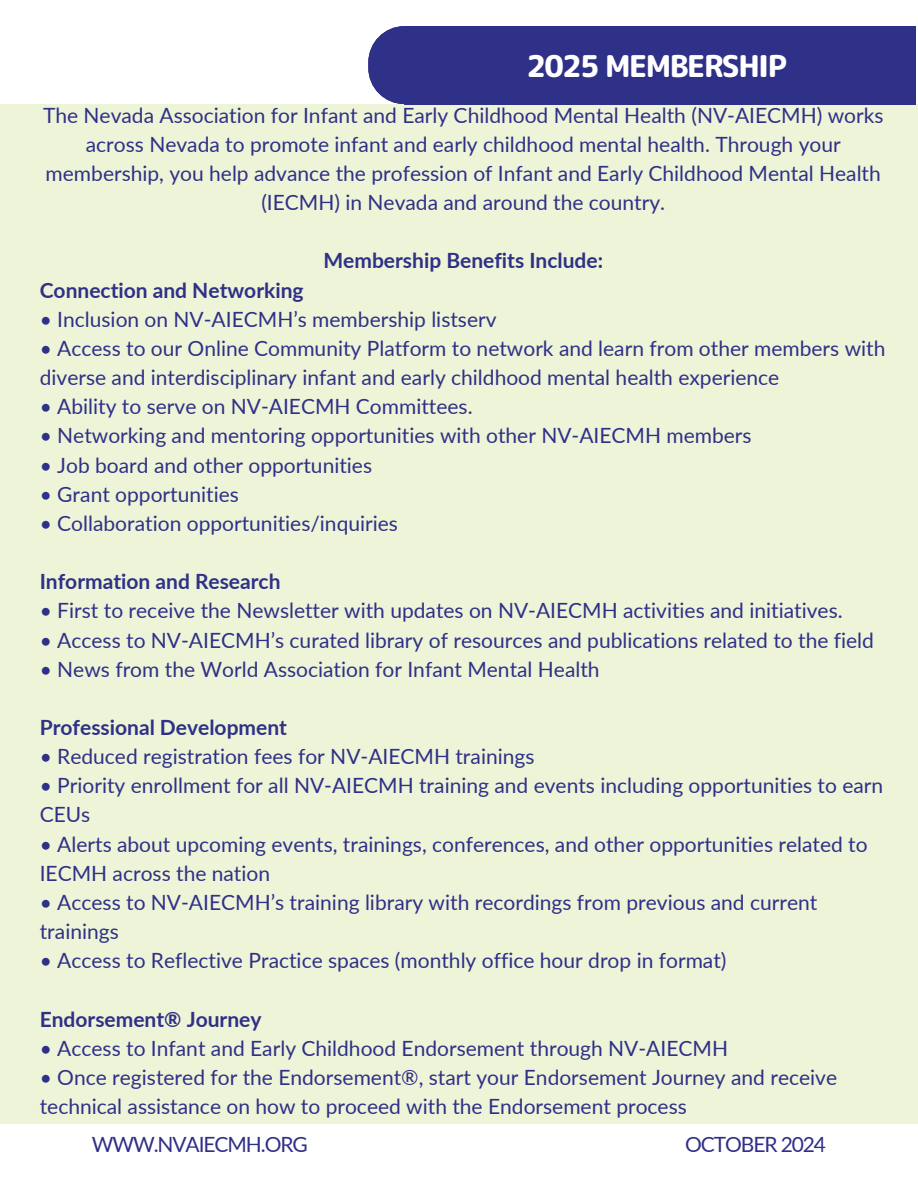
<style>
.page{position:relative;width:918px;height:1188px;background:#fff}
.page>*{position:absolute;margin:0;border:0;box-sizing:border-box;transform-origin:0 0}
.t1{font:800 30px "Rounded Mplus 1 c";letter-spacing:-.05em;color:#fff}
.t2{font:21px/29.1px "Lato";color:#2f3087}
.t3{font:700 21px "Lato";color:#2f3087}
.t4{font:21px "Lato";letter-spacing:-.05em;color:#2f3087}
</style>
<div class="page">
<div style="left:0;top:566px;width:917px;height:557px;background:#edf4d7"></div>
<div style="left:0;top:104px;width:917px;height:462px;background:#edf4d7"></div>
<svg style="left:368px;top:26px;width:37px;height:78px"></svg>
<div style="left:405px;top:26px;width:511px;height:78px;background:#2f3087"></div>
<h1 class="t1" style="left:526px;top:44px;width:262px">2025 MEMBERSHIP</h1>
<p class="t2" style="left:43px;top:100px;width:842px;text-align:center">The Nevada Association for Infant and Early Childhood Mental Health (NV-AIECMH) works across Nevada to promote infant and early childhood mental health. Through your membership, you help advance the profession of Infant and Early Childhood Mental Health (IECMH) in Nevada and around the country.</p>
<p class="t3" style="left:323px;top:248px;width:281px">Membership Benefits Include:</p>
<p class="t3" style="left:40px;top:277px;width:265px">Connection and Networking</p>
<p class="t2" style="left:40px;top:304px;width:458px">• Inclusion on NV-AIECMH’s membership listserv</p>
<p class="t2" style="left:40px;top:333px;width:847px">• Access to our Online Community Platform to network and learn from other members with diverse and interdisciplinary infant and early childhood mental health experience</p>
<p class="t2" style="left:40px;top:392px;width:434px">• Ability to serve on NV-AIECMH Committees.</p>
<p class="t2" style="left:40px;top:421px;width:713px">• Networking and mentoring opportunities with other NV-AIECMH members</p>
<p class="t2" style="left:40px;top:450px;width:334px">• Job board and other opportunities</p>
<p class="t2" style="left:40px;top:479px;width:201px">• Grant opportunities</p>
<p class="t2" style="left:40px;top:508px;width:360px">• Collaboration opportunities/inquiries</p>
<p class="t3" style="left:40px;top:568px;width:242px">Information and Research</p>
<p class="t2" style="left:40px;top:596px;width:804px">• First to receive the Newsletter with updates on NV-AIECMH activities and initiatives.</p>
<p class="t2" style="left:40px;top:625px;width:836px">• Access to NV-AIECMH’s curated library of resources and publications related to the field</p>
<p class="t2" style="left:40px;top:654px;width:561px">• News from the World Association for Infant Mental Health</p>
<p class="t3" style="left:40px;top:714px;width:249px">Professional Development</p>
<p class="t2" style="left:40px;top:741px;width:496px">• Reduced registration fees for NV-AIECMH trainings</p>
<p class="t2" style="left:40px;top:771px;width:845px">• Priority enrollment for all NV-AIECMH training and events including opportunities to earn<br>CEUs</p>
<p class="t2" style="left:40px;top:829px;width:829px">• Alerts about upcoming events, trainings, conferences, and other opportunities related to<br>IECMH across the nation</p>
<p class="t2" style="left:40px;top:887px;width:779px">• Access to NV-AIECMH’s training library with recordings from previous and current trainings</p>
<p class="t2" style="left:40px;top:946px;width:688px">• Access to Reflective Practice spaces (monthly office hour drop in format)</p>
<p class="t3" style="left:40px;top:1006px;width:223px">Endorsement® Journey</p>
<p class="t2" style="left:40px;top:1033px;width:690px">• Access to Infant and Early Childhood Endorsement through NV-AIECMH</p>
<p class="t2" style="left:40px;top:1062px;width:799px">• Once registered for the Endorsement®, start your Endorsement Journey and receive technical assistance on how to proceed with the Endorsement process</p>
<p class="t4" style="left:92px;top:1132px;width:217px">WWW.NVAIECMH.ORG</p>
<h2 class="t4" style="left:685px;top:1132px;width:142px">OCTOBER 2024</h2>
</div>
